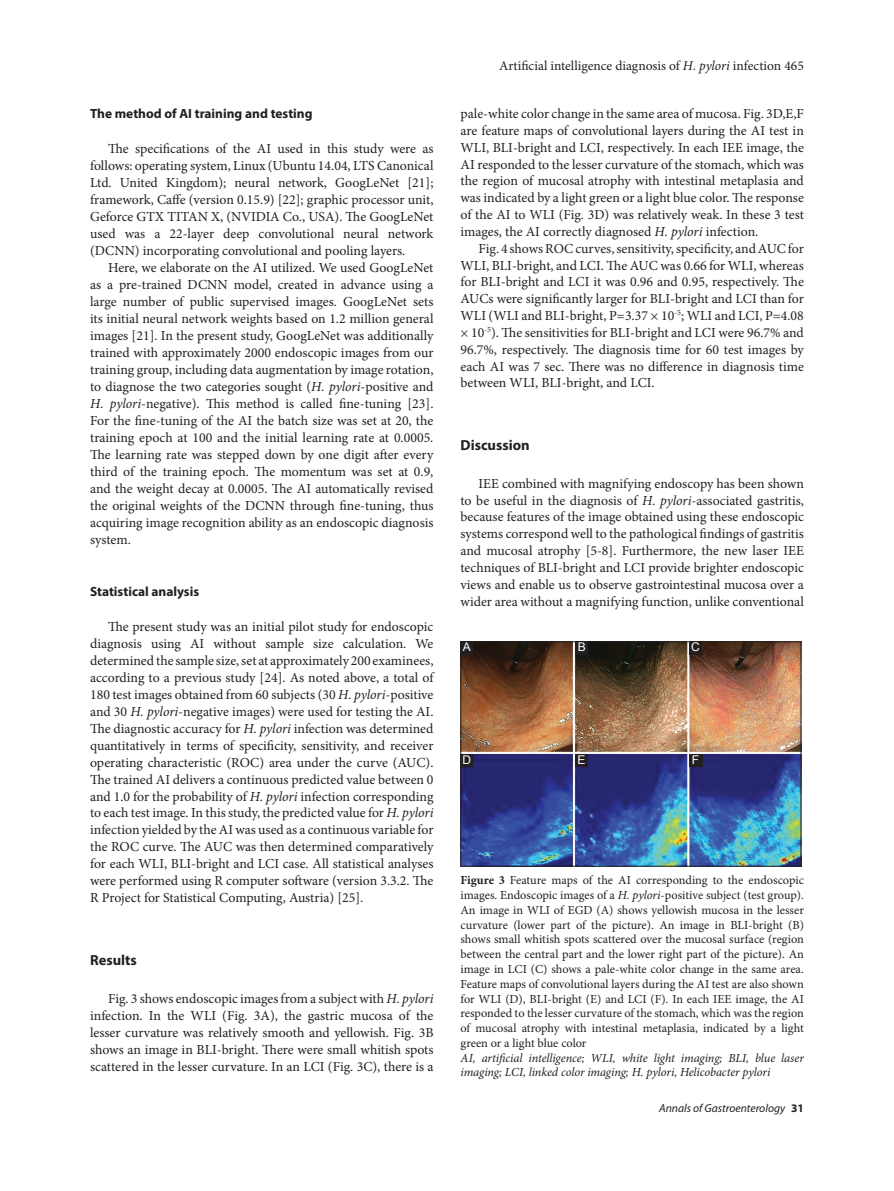
<style>
.page{position:relative;width:894px;height:1191px;background:#fff}
.page>*{position:absolute;margin:0;border:0;box-sizing:border-box;transform-origin:0 0}
.t1{font:700 14.55px "Myriad Pro";color:#231f20}
.TX{font:13.8px/17px "Minion Pro";color:#231f20;text-align:justify}
.t2{font:13.5px "Minion Pro";color:#231f20}
.t3{font:700 13.35px "Myriad Pro";color:#231f20}
.FGC{font:12.3px/14.7px "Minion Pro";color:#231f20;text-align:justify}
.FGC-2{font:italic 12.3px/14.7px "Minion Pro";letter-spacing:-.01em;color:#231f20}
.LABEL{font:12px "Arial";color:#fff}
.t4{font:italic 11.55px "Myriad Pro";color:#231f20}
.s1{font-style:italic}
.s2{font-weight:700}
.s3{font-weight:700;font-style:normal}
</style>
<div class="page">
<img style="left:462px;top:643px;width:336px;height:221px">
<div style="left:460px;top:641px;width:340px;height:225px;border:1px solid #231f20"></div>
<div style="left:460px;top:641px;width:13px;height:13px;background:#231f20"></div>
<div style="left:575px;top:641px;width:13px;height:13px;background:#231f20"></div>
<div style="left:688px;top:641px;width:13px;height:13px;background:#231f20"></div>
<div style="left:460px;top:754px;width:13px;height:12px;background:#231f20"></div>
<div style="left:575px;top:754px;width:12px;height:12px;background:#231f20"></div>
<div style="left:689px;top:754px;width:13px;height:12px;background:#231f20"></div>
<div style="left:688px;top:754px;width:13px;height:12px;background:#231f20"></div>
<h2 class="t3" style="left:90px;top:105px;width:224px">The method of AI training and testing</h2>
<p class="TX" style="left:90px;top:140px;width:345px;text-indent:18px">The specifications of the AI used in this study were as follows: operating system, Linux (Ubuntu 14.04, LTS Canonical Ltd. United Kingdom); neural network, GoogLeNet [21]; framework, Caffe (version 0.15.9) [22]; graphic processor unit, Geforce GTX TITAN X, (NVIDIA Co., USA). The GoogLeNet used was a 22-layer deep convolutional neural network (DCNN) incorporating convolutional and pooling layers.</p>
<p class="TX" style="left:90px;top:259px;width:345px;text-indent:18px">Here, we elaborate on the AI utilized. We used GoogLeNet as a pre-trained DCNN model, created in advance using a large number of public supervised images. GoogLeNet sets its initial neural network weights based on 1.2 million general images [21]. In the present study, GoogLeNet was additionally trained with approximately 2000 endoscopic images from our training group, including data augmentation by image rotation, to diagnose the two categories sought (<span class="s1">H. pylori</span>-positive and <span class="s1">H. pylori</span>-negative). This method is called fine-tuning [23].<br>For the fine-tuning of the AI the batch size was set at 20, the training epoch at 100 and the initial learning rate at 0.0005.<br>The learning rate was stepped down by one digit after every third of the training epoch. The momentum was set at 0.9, and the weight decay at 0.0005. The AI automatically revised the original weights of the DCNN through fine-tuning, thus acquiring image recognition ability as an endoscopic diagnosis system.</p>
<h2 class="t3" style="left:90px;top:582px;width:110px">Statistical analysis</h2>
<p class="TX" style="left:90px;top:617px;width:345px;text-indent:18px">The present study was an initial pilot study for endoscopic diagnosis using AI without sample size calculation. We determined the sample size, set at approximately 200 examinees, according to a previous study [24]. As noted above, a total of 180 test images obtained from 60 subjects (30 <span class="s1">H. pylori</span>-positive and 30 <span class="s1">H. pylori</span>-negative images) were used for testing the AI.<br>The diagnostic accuracy for <span class="s1">H. pylori</span> infection was determined quantitatively in terms of specificity, sensitivity, and receiver operating characteristic (ROC) area under the curve (AUC).<br>The trained AI delivers a continuous predicted value between 0 and 1.0 for the probability of <span class="s1">H. pylori</span> infection corresponding to each test image. In this study, the predicted value for <span class="s1">H. pylori </span>infection yielded by the AI was used as a continuous variable for the ROC curve. The AUC was then determined comparatively for each WLI, BLI-bright and LCI case. All statistical analyses were performed using R computer software (version 3.3.2. The R Project for Statistical Computing, Austria) [25].</p>
<h1 class="t1" style="left:90px;top:950px;width:48px">Results</h1>
<p class="TX" style="left:90px;top:989px;width:345px;text-indent:18px">Fig. 3 shows endoscopic images from a subject with <span class="s1">H. pylori </span>infection. In the WLI (Fig. 3A), the gastric mucosa of the lesser curvature was relatively smooth and yellowish. Fig. 3B shows an image in BLI-bright. There were small whitish spots scattered in the lesser curvature. In an LCI (Fig. 3C), there is a</p>
<p class="t2" style="left:499px;top:57px;width:306px">Artificial intelligence diagnosis of <span class="s1">H. pylori</span> infection 465</p>
<p class="TX" style="left:460px;top:105px;width:345px">pale-white color change in the same area of mucosa. Fig. 3D,E,F are feature maps of convolutional layers during the AI test in WLI, BLI-bright and LCI, respectively. In each IEE image, the AI responded to the lesser curvature of the stomach, which was the region of mucosal atrophy with intestinal metaplasia and was indicated by a light green or a light blue color. The response of the AI to WLI (Fig. 3D) was relatively weak. In these 3 test images, the AI correctly diagnosed <span class="s1">H. pylori</span> infection.</p>
<p class="TX" style="left:460px;top:240px;width:345px;text-indent:18px">Fig. 4 shows ROC curves, sensitivity, specificity, and AUC for WLI, BLI-bright, and LCI. The AUC was 0.66 for WLI, whereas for BLI-bright and LCI it was 0.96 and 0.95, respectively. The AUCs were significantly larger for BLI-bright and LCI than for WLI (WLI and BLI-bright, P=3.37 × 10<sup>-5</sup>; WLI and LCI, P=4.08 × 10<sup>-5</sup>). The sensitivities for BLI-bright and LCI were 96.7% and 96.7%, respectively. The diagnosis time for 60 test images by each AI was 7 sec. There was no difference in diagnosis time between WLI, BLI-bright, and LCI.</p>
<h1 class="t1" style="left:460px;top:435px;width:71px">Discussion</h1>
<p class="TX" style="left:460px;top:475px;width:345px;text-indent:18px">IEE combined with magnifying endoscopy has been shown to be useful in the diagnosis of <span class="s1">H. pylori</span>-associated gastritis, because features of the image obtained using these endoscopic systems correspond well to the pathological findings of gastritis and mucosal atrophy [5-8]. Furthermore, the new laser IEE techniques of BLI-bright and LCI provide brighter endoscopic views and enable us to observe gastrointestinal mucosa over a wider area without a magnifying function, unlike conventional</p>
<p class="LABEL" style="left:462px;top:638px;width:10px">A</p>
<p class="LABEL" style="left:577px;top:638px;width:10px">B</p>
<p class="LABEL" style="left:691px;top:638px;width:10px">C</p>
<p class="LABEL" style="left:694px;top:751px;width:5px">f</p>
<p class="LABEL" style="left:462px;top:751px;width:10px">D</p>
<p class="LABEL" style="left:577px;top:751px;width:10px">E</p>
<p class="LABEL" style="left:691px;top:751px;width:9px">F</p>
<p class="FGC" style="left:460px;top:873px;width:345px"><span class="s2">Figure 3</span> Feature maps of the AI corresponding to the endoscopic images. Endoscopic images of a <span class="s1">H. pylori</span>-positive subject (test group).<br>An image in WLI of EGD (A) shows yellowish mucosa in the lesser curvature (lower part of the picture). An image in BLI-bright (B) shows small whitish spots scattered over the mucosal surface (region between the central part and the lower right part of the picture). An image in LCI (C) shows a pale-white color change in the same area.<br>Feature maps of convolutional layers during the AI test are also shown for WLI (D), BLI-bright (E) and LCI (F). In each IEE image, the AI responded to the lesser curvature of the stomach, which was the region of mucosal atrophy with intestinal metaplasia, indicated by a light green or a light blue color</p>
<p class="FGC-2" style="left:460px;top:1050px;width:345px">AI, artificial intelligence; WLI, white light imaging; BLI, blue laser imaging; LCI, linked color imaging; H. pylori, Helicobacter pylori</p>
<p class="t4" style="left:658px;top:1101px;width:146px">Annals of Gastroenterology <span class="s3">31</span></p>
</div>
